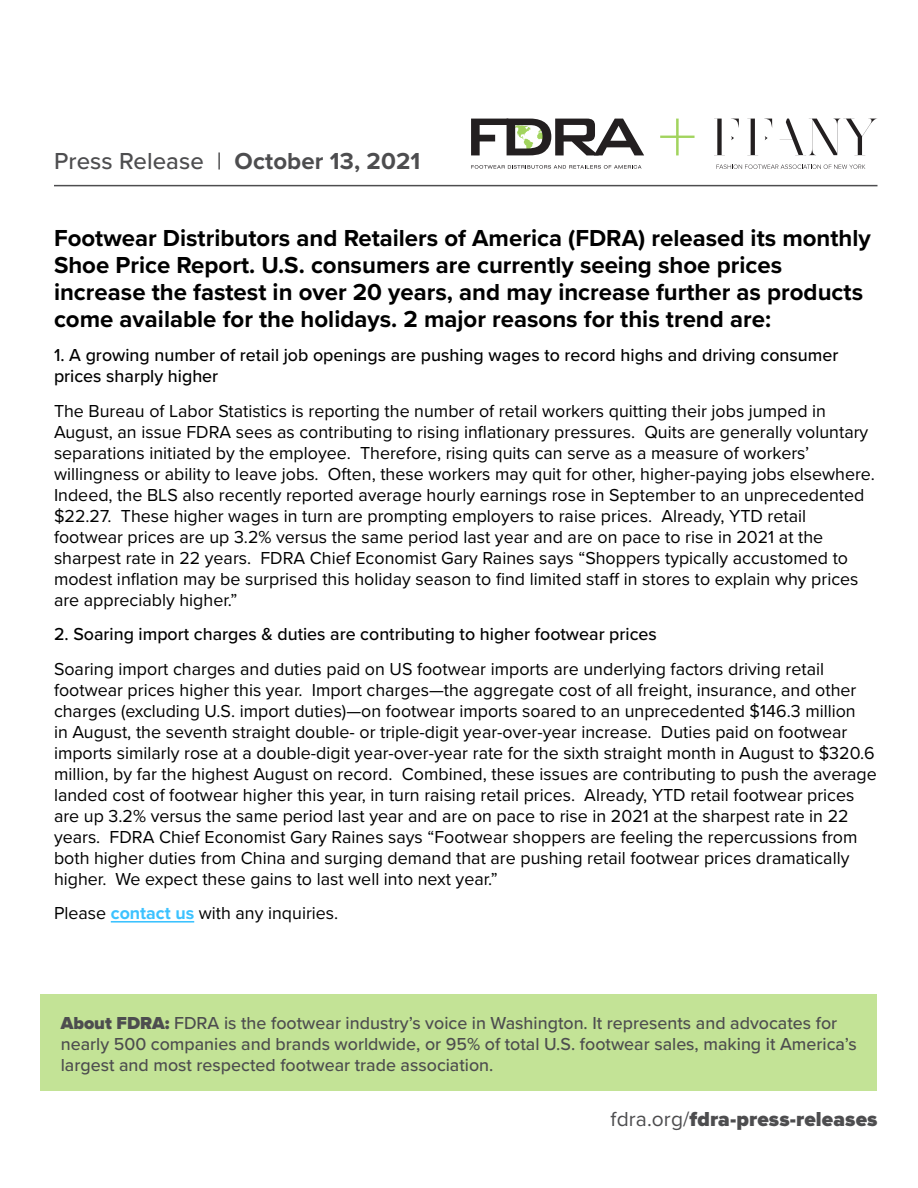
<style>
.page{position:relative;width:918px;height:1188px;background:#fff}
.page>*{position:absolute;margin:0;border:0;box-sizing:border-box;transform-origin:0 0}
.t1{font:700 24px/27px "Proxima Nova";color:#000}
.t2{font:700 24px "Proxima Nova";letter-spacing:.005em;color:#4d4d4f}
.t3{font:900 21px "Proxima Nova";letter-spacing:.005em;color:#4d4d4f}
.t4{font:18px/21px "Proxima Nova";color:#000}
.t5{font:500 18px/21px "Proxima Nova";color:#4d4d4f}
.t6{font:500 18px/21px "Proxima Nova";color:#000}
.s1{font-weight:500}
.s2{font-weight:700;color:#3cc2ff}
.s3{font-weight:900}
.s4{font-weight:400}
</style>
<div class="page">
<hr style="left:111px;top:921px;width:83px;height:2px;background:#3cc2ff">
<div style="left:40px;top:994px;width:838px;height:97px;background:#c3e396"></div>
<hr style="left:54px;top:185px;width:824px;height:1px;background:#4d4d4f">
<svg style="left:716px;top:164px;width:149px;height:5px"></svg>
<svg style="left:471px;top:165px;width:170px;height:4px"></svg>
<svg style="left:780px;top:119px;width:96px;height:36px"></svg>
<svg style="left:750px;top:119px;width:5px;height:36px"></svg>
<svg style="left:767px;top:119px;width:5px;height:8px"></svg>
<svg style="left:717px;top:119px;width:5px;height:36px"></svg>
<svg style="left:733px;top:119px;width:6px;height:9px"></svg>
<svg style="left:660px;top:119px;width:35px;height:36px"></svg>
<svg style="left:471px;top:119px;width:173px;height:36px"></svg>
<h1 class="t2" style="left:54px;top:143px;width:368px"><span class="s1">Press Release |</span> October 13, 2021</h1>
<p class="t1" style="left:54px;top:224px;width:818px">Footwear Distributors and Retailers of America (FDRA) released its monthly Shoe Price Report. U.S. consumers are currently seeing shoe prices increase the fastest in over 20 years, and may increase further as products come available for the holidays. 2 major reasons for this trend are:</p>
<p class="t6" style="left:54px;top:344px;width:786px">1. A growing number of retail job openings are pushing wages to record highs and driving consumer prices sharply higher</p>
<p class="t4" style="left:54px;top:399px;width:822px">The Bureau of Labor Statistics is reporting the number of retail workers quitting their jobs jumped in August, an issue FDRA sees as contributing to rising inflationary pressures. Quits are generally voluntary separations initiated by the employee. Therefore, rising quits can serve as a measure of workers’ willingness or ability to leave jobs. Often, these workers may quit for other, higher-paying jobs elsewhere.<br>Indeed, the BLS also recently reported average hourly earnings rose in September to an unprecedented $22.27. These higher wages in turn are prompting employers to raise prices. Already, YTD retail footwear prices are up 3.2% versus the same period last year and are on pace to rise in 2021 at the sharpest rate in 22 years. FDRA Chief Economist Gary Raines says “Shoppers typically accustomed to modest inflation may be surprised this holiday season to find limited staff in stores to explain why prices are appreciably higher.”</p>
<p class="t6" style="left:54px;top:623px;width:604px">2. Soaring import charges &amp; duties are contributing to higher footwear prices</p>
<p class="t4" style="left:54px;top:658px;width:824px">Soaring import charges and duties paid on US footwear imports are underlying factors driving retail footwear prices higher this year. Import charges—the aggregate cost of all freight, insurance, and other charges (excluding U.S. import duties)—on footwear imports soared to an unprecedented $146.3 million<br>in August, the seventh straight double- or triple-digit year-over-year increase. Duties paid on footwear imports similarly rose at a double-digit year-over-year rate for the sixth straight month in August to $320.6 million, by far the highest August on record. Combined, these issues are contributing to push the average landed cost of footwear higher this year, in turn raising retail prices. Already, YTD retail footwear prices are up 3.2% versus the same period last year and are on pace to rise in 2021 at the sharpest rate in 22 years. FDRA Chief Economist Gary Raines says “Footwear shoppers are feeling the repercussions from both higher duties from China and surging demand that are pushing retail footwear prices dramatically higher. We expect these gains to last well into next year.”</p>
<p class="t4" style="left:54px;top:902px;width:286px">Please <span class="s2">contact us</span> with any inquiries.</p>
<p class="t5" style="left:61px;top:1012px;width:798px"><span class="s3">About FDRA:</span> FDRA is the footwear industry’s voice in Washington. It represents and advocates for nearly 500 companies and brands worldwide, or 95% of total U.S. footwear sales, making it America’s largest and most respected footwear trade association.</p>
<p class="t3" style="left:611px;top:1104px;width:268px"><span class="s4">fdra.org/</span>fdra-press-releases</p>
</div>
